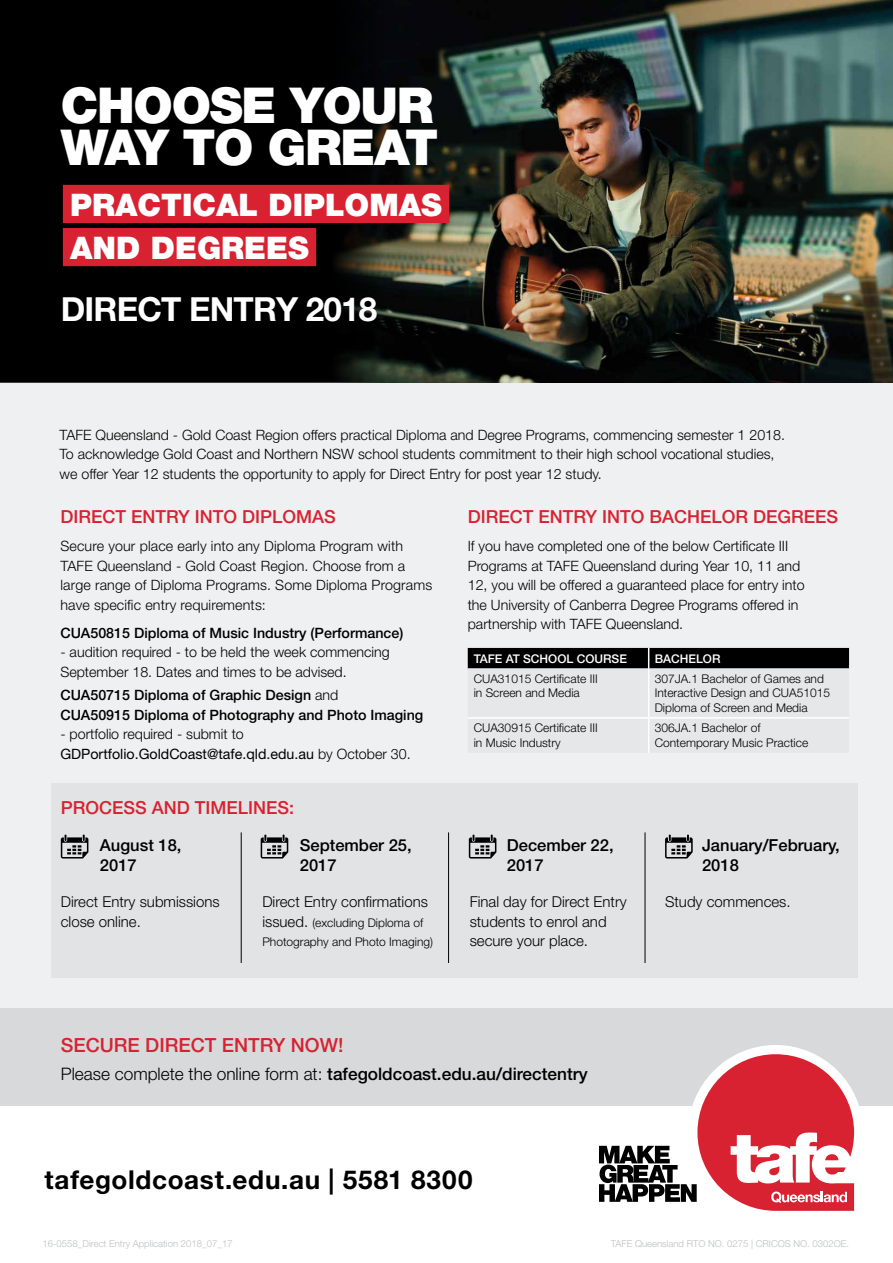
<style>
.page{position:relative;width:893px;height:1263px;background:#fff}
.page>*{position:absolute;margin:0;border:0;box-sizing:border-box;transform-origin:0 0}
.t1{font:900 49.5px/42.9px "Helvetica Neue LT Pro";letter-spacing:-.025em;color:#fff}
.t2{font:700 33.15px "Helvetica Neue LT Pro";letter-spacing:-.025em;color:#fff}
.t3{font:900 31.05px/43.2px "Helvetica Neue LT Pro";color:#fff}
.t4{font:700 26.1px "Helvetica Neue LT Pro";letter-spacing:.025em;color:#000}
.t5{font:500 19.5px "Helvetica Neue LT Pro";color:#d82231}
.t6{font:500 18px "Helvetica Neue LT Pro";color:#d82231}
.t7{font:500 17.25px "Helvetica Neue LT Pro";color:#000}
.t8{font:500 16.5px/20px "Helvetica Neue LT Pro";color:#000}
.t9{font:300 15px/19.5px "Helvetica Neue LT Pro";color:#000}
.t10{font:300 14.25px/19.5px "Helvetica Neue LT Pro";color:#000}
.t11{font:500 14.25px/19.5px "Helvetica Neue LT Pro";color:#000}
.t12{font:300 12px/14.4px "Helvetica Neue LT Pro";color:#000}
.t13{font:500 12px "Helvetica Neue LT Pro";color:#fff}
.t14{font:300 9.6px "Helvetica Neue LT Pro";color:#bcbec0}
.s1{font-weight:300}
.s2{font-weight:400}
.s3{font-size:15px}
</style>
<div class="page">
<div style="left:0;top:383px;width:893px;height:625px;background:#eff0f1"></div>
<div style="left:0;top:0;width:313px;height:383px;background:#000"></div>
<img style="left:313px;top:0;width:580px;height:383px">
<div style="left:0;top:1008px;width:893px;height:98px;background:#d7d9da"></div>
<svg style="left:468px;top:648px;width:381px;height:105px;background:#babbbb"></svg>
<div style="left:63px;top:185px;width:386px;height:38px;background:#d82231"></div>
<div style="left:63px;top:228px;width:253px;height:38px;background:#d82231"></div>
<div style="left:688px;top:1045px;width:175px;height:175px;background:#fff;border-radius:50%"></div>
<svg style="left:599px;top:1054px;width:255px;height:157px"></svg>
<div style="left:51px;top:784px;width:806px;height:194px;background:#e2e3e4"></div>
<svg style="left:61px;top:834px;width:27px;height:24px"></svg>
<svg style="left:261px;top:834px;width:27px;height:24px"></svg>
<svg style="left:469px;top:834px;width:27px;height:24px"></svg>
<svg style="left:665px;top:834px;width:28px;height:24px"></svg>
<hr style="left:241px;top:832px;width:1px;height:131px;background:#000">
<hr style="left:448px;top:832px;width:1px;height:131px;background:#000">
<hr style="left:645px;top:832px;width:1px;height:131px;background:#000">
<h1 class="t1" style="left:61px;top:83px;width:379px">CHOOSE YOUR<br>WAY TO GREAT</h1>
<h3 class="t3" style="left:70px;top:183px;width:373px">PRACTICAL DIPLOMAS<br>AND DEGREES</h3>
<h2 class="t2" style="left:61px;top:289px;width:318px">DIRECT ENTRY 2018</h2>
<p class="t10" style="left:60px;top:425px;width:727px">TAFE Queensland - Gold Coast Region offers practical Diploma and Degree Programs, commencing semester 1 2018.<br>To acknowledge Gold Coast and Northern NSW school students commitment to their high school vocational studies, we offer Year 12 students the opportunity to apply for Direct Entry for post year 12 study.</p>
<p class="t6" style="left:60px;top:506px;width:277px">DIRECT ENTRY INTO DIPLOMAS</p>
<p class="t10" style="left:60px;top:536px;width:373px">Secure your place early into any Diploma Program with TAFE Queensland - Gold Coast Region. Choose from a large range of Diploma Programs. Some Diploma Programs have specific entry requirements:</p>
<p class="t11" style="left:60px;top:623px;width:344px">CUA50815 Diploma of Music Industry (Performance)</p>
<p class="t10" style="left:60px;top:642px;width:331px">- audition required - to be held the week commencing<br>September 18. Dates and times to be advised.</p>
<p class="t11" style="left:60px;top:685px;width:364px">CUA50715 Diploma of Graphic Design <span class="s1">and<br></span>CUA50915 Diploma of Photography and Photo Imaging</p>
<p class="t10" style="left:60px;top:724px;width:352px">- portfolio required - submit to<br><span class="s2">GDPortfolio.GoldCoast@tafe.qld.edu.au</span> by October 30.</p>
<p class="t6" style="left:61px;top:797px;width:235px">PROCESS AND TIMELINES:</p>
<p class="t6" style="left:468px;top:506px;width:372px">DIRECT ENTRY INTO BACHELOR DEGREES</p>
<p class="t10" style="left:468px;top:536px;width:338px">If you have completed one of the below Certificate III Programs at TAFE Queensland during Year 10, 11 and 12, you will be offered a guaranteed place for entry into the University of Canberra Degree Programs offered in partnership with TAFE Queensland.</p>
<p class="t13" style="left:474px;top:651px;width:155px">TAFE AT SCHOOL COURSE</p>
<p class="t13" style="left:655px;top:651px;width:67px">BACHELOR</p>
<p class="t12" style="left:474px;top:671px;width:126px">CUA31015 Certificate III in Screen and Media</p>
<p class="t12" style="left:655px;top:671px;width:177px">307JA.1 Bachelor of Games and<br>Interactive Design and CUA51015<br>Diploma of Screen and Media</p>
<p class="t12" style="left:474px;top:721px;width:126px">CUA30915 Certificate III in Music Industry</p>
<p class="t12" style="left:655px;top:721px;width:155px">306JA.1 Bachelor of<br>Contemporary Music Practice</p>
<p class="t8" style="left:300px;top:835px;width:113px">September 25,<br>2017</p>
<p class="t8" style="left:507px;top:835px;width:108px">December 22,<br>2017</p>
<p class="t8" style="left:702px;top:835px;width:139px">January/February,<br>2018</p>
<p class="t8" style="left:100px;top:835px;width:83px">August 18,<br>2017</p>
<p class="t9" style="left:61px;top:892px;width:160px">Direct Entry submissions close online.</p>
<p class="t9" style="left:262px;top:892px;width:167px">Direct Entry confirmations</p>
<p class="t9" style="left:470px;top:892px;width:158px">Final day for Direct Entry students to enrol and secure your place.</p>
<p class="t9" style="left:665px;top:892px;width:127px">Study commences.</p>
<p class="t12" style="left:262px;top:912px;width:172px;line-height:19.5px"><span class="s3">issued.</span> (excluding Diploma of<br>Photography and Photo Imaging)</p>
<h3 class="t5" style="left:61px;top:1033px;width:284px">SECURE DIRECT ENTRY NOW!</h3>
<p class="t7" style="left:61px;top:1063px;width:528px"><span class="s1">Please complete the online form at:</span> tafegoldcoast.edu.au/directentry</p>
<h3 class="t4" style="left:45px;top:1163px;width:429px">tafegoldcoast.edu.au | 5581 8300</h3>
<p class="t14" style="left:43px;top:1237px;width:192px">16-0558_Direct Entry Application 2018_07_17</p>
<p class="t14" style="left:611px;top:1237px;width:240px">TAFE Queensland RTO NO. 0275 | CRICOS NO. 0302OE.</p>
</div>
